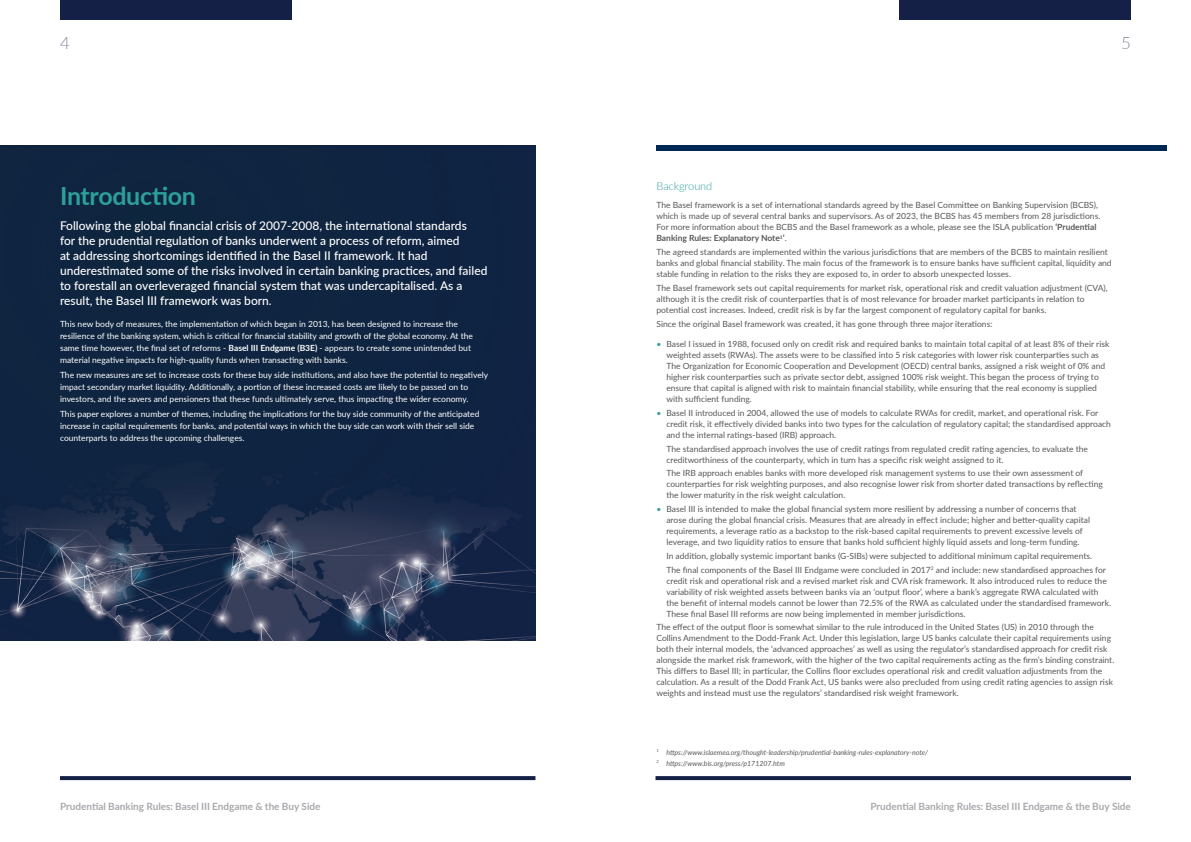
<style>
.page{position:relative;width:1191px;height:842px;background:#fff}
.page>*{position:absolute;margin:0;border:0;box-sizing:border-box;transform-origin:0 0}
.Headline_29_34_Left{font:700 25px "Lato";letter-spacing:-.015em;color:#2da09c}
.t1{font:300 17px "Lato";color:#88859b}
.Headline_29_34_Left-2{font:500 12px/15px "Lato";color:#fff}
.Headline_29_34_Left-3{font:300 11px "Lato";letter-spacing:-.01em;color:#2da09c}
.t2{font:700 10px "Lato";color:#a8a9ad}
.t3{font:8.5px/11px "Lato";color:#57585a}
.t4{font:8.5px/12px "Lato";color:#fff}
.t5{font:italic 7px "Lato";color:#57585a}
.s1{font-weight:700}
.s2{color:#2da09c}
</style>
<div class="page">
<svg style="left:60px;top:776px;width:475px;height:4px;background:#1a254a"></svg>
<svg style="left:655px;top:776px;width:476px;height:4px;background:#1a254a"></svg>
<div style="left:60px;top:0;width:232px;height:20px;background:#152046"></div>
<div style="left:899px;top:0;width:232px;height:20px;background:#152046"></div>
<img style="left:0;top:145px;width:535px;height:495px">
<div style="left:657px;top:145px;width:510px;height:6px;background:#002855"></div>
<h2 class="t1" style="left:60px;top:31px;width:11px">4</h2>
<h2 class="t1" style="left:1121px;top:31px;width:11px">5</h2>
<p class="Headline_29_34_Left" style="left:60px;top:178px;width:137px">Introduction</p>
<p class="Headline_29_34_Left-3" style="left:656px;top:178px;width:57px">Background</p>
<p class="Headline_29_34_Left-2" style="left:60px;top:218px;width:429px">Following the global financial crisis of 2007-2008, the international standards<br>for the prudential regulation of banks underwent a process of reform, aimed<br>at addressing shortcomings identified in the Basel II framework. It had underestimated some of the risks involved in certain banking practices, and failed to forestall an overleveraged financial system that was undercapitalised. As a result, the Basel III framework was born.</p>
<p class="t4" style="left:60px;top:317px;width:414px">This new body of measures, the implementation of which began in 2013, has been designed to increase the resilience of the banking system, which is critical for financial stability and growth of the global economy. At the same time however, the final set of reforms - <span class="s1">Basel III Endgame (B3E)</span> - appears to create some unintended but material negative impacts for high-quality funds when transacting with banks.</p>
<p class="t4" style="left:60px;top:368px;width:430px">The new measures are set to increase costs for these buy side institutions, and also have the potential to negatively impact secondary market liquidity. Additionally, a portion of these increased costs are likely to be passed on to investors, and the savers and pensioners that these funds ultimately serve, thus impacting the wider economy.</p>
<p class="t4" style="left:60px;top:407px;width:421px">This paper explores a number of themes, including the implications for the buy side community of the anticipated increase in capital requirements for banks, and potential ways in which the buy side can work with their sell side counterparts to address the upcoming challenges.</p>
<p class="t3" style="left:656px;top:199px;width:445px">The Basel framework is a set of international standards agreed by the Basel Committee on Banking Supervision (BCBS), which is made up of several central banks and supervisors. As of 2023, the BCBS has 45 members from 28 jurisdictions.<br>For more information about the BCBS and the Basel framework as a whole, please see the ISLA publication <span class="s1">‘Prudential Banking Rules: Explanatory Note</span><sup>1</sup><span class="s1">’</span>.</p>
<p class="t3" style="left:656px;top:246px;width:457px">The agreed standards are implemented within the various jurisdictions that are members of the BCBS to maintain resilient banks and global financial stability. The main focus of the framework is to ensure banks have sufficient capital, liquidity and stable funding in relation to the risks they are exposed to, in order to absorb unexpected losses.</p>
<p class="t3" style="left:656px;top:282px;width:453px">The Basel framework sets out capital requirements for market risk, operational risk and credit valuation adjustment (CVA), although it is the credit risk of counterparties that is of most relevance for broader market participants in relation to potential cost increases. Indeed, credit risk is by far the largest component of regulatory capital for banks.</p>
<p class="t3" style="left:656px;top:318px;width:337px">Since the original Basel framework was created, it has gone through three major iterations:</p>
<p class="t3" style="left:666px;top:338px;width:444px;text-indent:-10px"><span class="s2">•</span> Basel I issued in 1988, focused only on credit risk and required banks to maintain total capital of at least 8% of their risk weighted assets (RWAs). The assets were to be classified into 5 risk categories with lower risk counterparties such as The Organization for Economic Cooperation and Development (OECD) central banks, assigned a risk weight of 0% and higher risk counterparties such as private sector debt, assigned 100% risk weight. This began the process of trying to ensure that capital is aligned with risk to maintain financial stability, while ensuring that the real economy is supplied with sufficient funding.</p>
<p class="t3" style="left:666px;top:407px;width:446px;text-indent:-10px"><span class="s2">•</span> Basel II introduced in 2004, allowed the use of models to calculate RWAs for credit, market, and operational risk. For credit risk, it effectively divided banks into two types for the calculation of regulatory capital; the standardised approach and the internal ratings-based (IRB) approach.</p>
<p class="t3" style="left:666px;top:443px;width:423px">The standardised approach involves the use of credit ratings from regulated credit rating agencies, to evaluate the creditworthiness of the counterparty, which in turn has a specific risk weight assigned to it.</p>
<p class="t3" style="left:666px;top:467px;width:438px">The IRB approach enables banks with more developed risk management systems to use their own assessment of counterparties for risk weighting purposes, and also recognise lower risk from shorter dated transactions by reflecting the lower maturity in the risk weight calculation.</p>
<p class="t3" style="left:666px;top:503px;width:425px;text-indent:-10px"><span class="s2">•</span> Basel III is intended to make the global financial system more resilient by addressing a number of concerns that arose during the global financial crisis. Measures that are already in effect include; higher and better-quality capital requirements, a leverage ratio as a backstop to the risk-based capital requirements to prevent excessive levels of leverage, and two liquidity ratios to ensure that banks hold sufficient highly liquid assets and long-term funding.</p>
<p class="t3" style="left:666px;top:550px;width:427px">In addition, globally systemic important banks (G-SIBs) were subjected to additional minimum capital requirements.</p>
<p class="t3" style="left:666px;top:564px;width:446px">The final components of the Basel III Endgame were concluded in 2017<sup>2</sup> and include: new standardised approaches for credit risk and operational risk and a revised market risk and CVA risk framework. It also introduced rules to reduce the variability of risk weighted assets between banks via an ‘output floor’, where a bank’s aggregate RWA calculated with the benefit of internal models cannot be lower than 72.5% of the RWA as calculated under the standardised framework.<br>These final Basel III reforms are now being implemented in member jurisdictions.</p>
<p class="t3" style="left:656px;top:621px;width:459px">The effect of the output floor is somewhat similar to the rule introduced in the United States (US) in 2010 through the Collins Amendment to the Dodd-Frank Act. Under this legislation, large US banks calculate their capital requirements using both their internal models, the ‘advanced approaches’ as well as using the regulator’s standardised approach for credit risk alongside the market risk framework, with the higher of the two capital requirements acting as the firm’s binding constraint.<br>This differs to Basel III; in particular, the Collins floor excludes operational risk and credit valuation adjustments from the calculation. As a result of the Dodd Frank Act, US banks were also precluded from using credit rating agencies to assign risk weights and instead must use the regulators’ standardised risk weight framework.</p>
<p class="t5" style="left:656px;top:747px;width:273px"><sup>1</sup> https://www.islaemea.org/thought-leadership/prudential-banking-rules-explanatory-note/</p>
<p class="t5" style="left:656px;top:758px;width:130px"><sup>2</sup> https://www.bis.org/press/p171207.htm</p>
<p class="t2" style="left:60px;top:799px;width:262px">Prudential Banking Rules: Basel III Endgame &amp; the Buy Side</p>
<p class="t2" style="left:870px;top:799px;width:262px">Prudential Banking Rules: Basel III Endgame &amp; the Buy Side</p>
</div>
